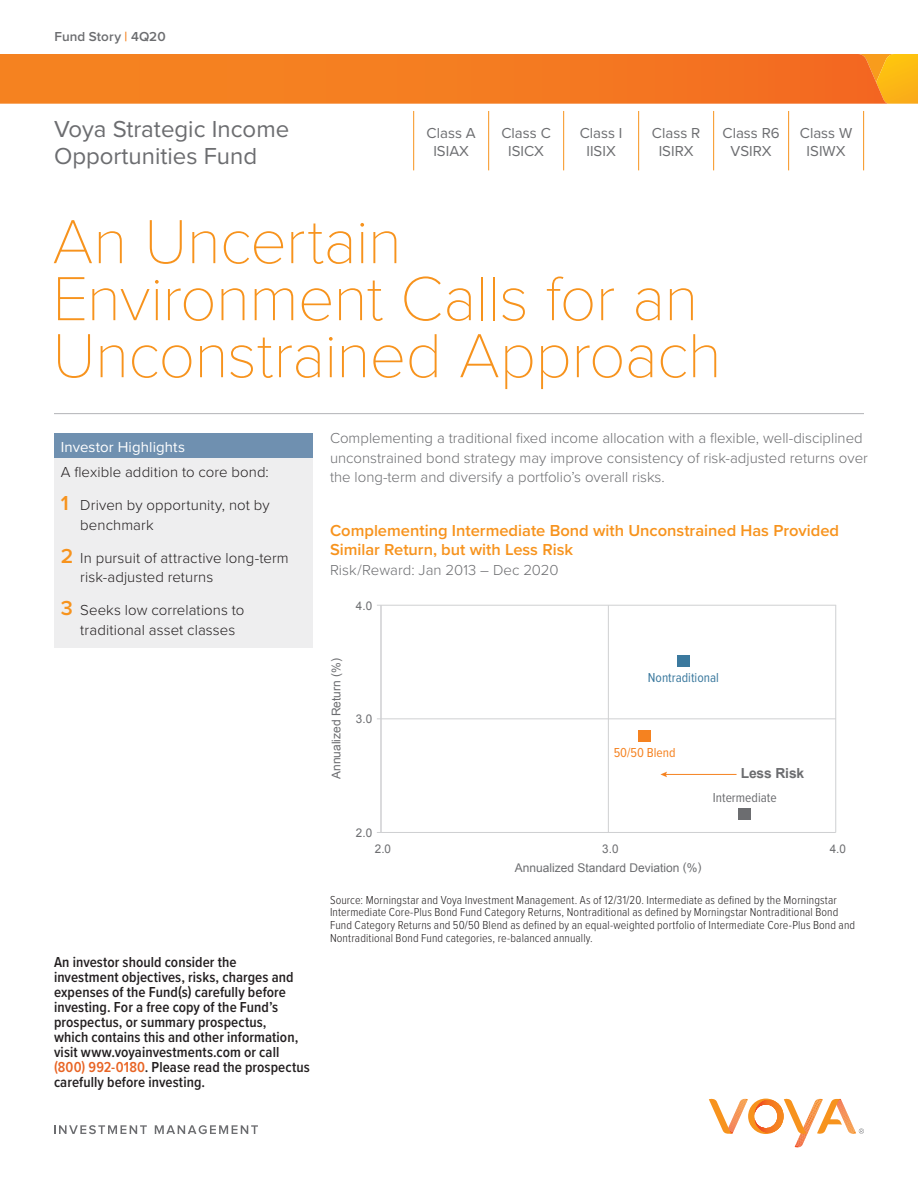
<style>
.page{position:relative;width:918px;height:1188px;background:#fff}
.page>*{position:absolute;margin:0;border:0;box-sizing:border-box;transform-origin:0 0}
.t1{font:100 64.5px/57px "Proxima Nova T";letter-spacing:-.015em;color:#f7931d}
.t2{font:24px/27px "Proxima Nova";color:#6c6d70}
.t3{font:600 16.5px/19.5px "Proxima Nova";color:#f7931d}
.t4{font:600 15px/15px "Proxima Nova Cond";letter-spacing:.005em;color:#231f20}
.t5{font:300 15px/19.5px "Proxima Nova";color:#6c6d70}
.t6{font:300 15px/19.5px "Proxima Nova";letter-spacing:.005em;color:#231f20}
.t7{font:15px/18px "Proxima Nova";color:#6c6d70;text-align:center}
.t8{font:15px "Proxima Nova";letter-spacing:.005em;color:#fff}
.t9{font:700 13.8px "Arial";letter-spacing:-.01em;color:#6c6d70}
.t10{font:600 13.5px "Proxima Nova";letter-spacing:.005em;color:#6c6d70}
.t11{font:13.5px "Proxima Nova Cond";color:#3b799e}
.t12{font:13.5px "Proxima Nova Cond";color:#6c6d70}
.t13{font:13.5px "Proxima Nova Cond";color:#f58220}
.t14{font:300 12px/12.8px "Proxima Nova Cond";letter-spacing:.01em;color:#231f20}
.t15{font:12px "Arial";color:#6c6d70}
.s1{color:#f58220}
.s2{font-weight:600;font-size:21px;color:#f7931d}
.s3{color:#e86424}
</style>
<div class="page">
<svg style="left:888px;top:54px;width:30px;height:50px"></svg>
<svg style="left:0;top:54px;width:888px;height:50px;background:#f47b22"></svg>
<hr style="left:413px;top:111px;width:1px;height:59px;background:#f7931d">
<hr style="left:488px;top:111px;width:1px;height:59px;background:#f7931d">
<hr style="left:563px;top:111px;width:1px;height:59px;background:#f7931d">
<hr style="left:638px;top:111px;width:1px;height:59px;background:#f7931d">
<hr style="left:713px;top:111px;width:1px;height:59px;background:#f7931d">
<hr style="left:788px;top:111px;width:1px;height:59px;background:#f7931d">
<hr style="left:863px;top:111px;width:1px;height:59px;background:#f7931d">
<div style="left:54px;top:433px;width:258px;height:26px;background:#6f90b0"></div>
<div style="left:54px;top:459px;width:258px;height:189px;background:#eeeeef"></div>
<hr style="left:54px;top:413px;width:810px;height:1px;background:#b2b3b7">
<hr style="left:665px;top:774px;width:72px;height:1px;background:#f58220">
<svg style="left:660px;top:772px;width:7px;height:5px"></svg>
<hr style="left:381px;top:832px;width:455px;height:1px;background:#cfd0d2">
<hr style="left:608px;top:605px;width:1px;height:227px;background:#cfd0d2">
<hr style="left:835px;top:605px;width:1px;height:227px;background:#cfd0d2">
<hr style="left:381px;top:605px;width:1px;height:227px;background:#cfd0d2">
<hr style="left:377px;top:832px;width:455px;height:1px;background:#cfd0d2">
<hr style="left:377px;top:718px;width:459px;height:1px;background:#cfd0d2">
<hr style="left:377px;top:605px;width:459px;height:1px;background:#cfd0d2">
<div style="left:739px;top:809px;width:12px;height:11px;background:#6c6d70"></div>
<div style="left:677px;top:655px;width:13px;height:12px;background:#3b799e"></div>
<div style="left:639px;top:730px;width:12px;height:12px;background:#f58220"></div>
<svg style="left:709px;top:1098px;width:155px;height:50px"></svg>
<svg style="left:54px;top:1125px;width:93px;height:9px"></svg>
<svg style="left:155px;top:1125px;width:103px;height:9px"></svg>
<p class="t10" style="left:54px;top:26px;width:113px">Fund Story <span class="s1">|</span> 4Q20</p>
<h2 class="t2" style="left:54px;top:114px;width:237px">Voya Strategic Income<br>Opportunities Fund</h2>
<p class="t7" style="left:427px;top:123px;width:51px">Class A<br>ISIAX</p>
<p class="t7" style="left:501px;top:123px;width:51px">Class C<br>ISICX</p>
<p class="t7" style="left:580px;top:123px;width:44px">Class I<br>IISIX</p>
<p class="t7" style="left:652px;top:123px;width:50px">Class R<br>ISIRX</p>
<p class="t7" style="left:723px;top:123px;width:59px">Class R6<br>VSIRX</p>
<p class="t7" style="left:800px;top:123px;width:54px">Class W<br>ISIWX</p>
<h1 class="t1" style="left:52px;top:209px;width:671px">An Uncertain<br>Environment Calls for an<br>Unconstrained Approach</h1>
<p class="t8" style="left:61px;top:436px;width:126px">Investor Highlights</p>
<p class="t6" style="left:61px;top:462px;width:210px">A flexible addition to core bond:</p>
<p class="t6" style="left:80px;top:495px;width:191px;text-indent:-20px"><span class="s2">1</span> Driven by opportunity, not by benchmark</p>
<p class="t6" style="left:80px;top:547px;width:210px;text-indent:-20px"><span class="s2">2</span> In pursuit of attractive long-term risk-adjusted returns</p>
<p class="t6" style="left:80px;top:600px;width:166px;text-indent:-20px"><span class="s2">3</span> Seeks low correlations to traditional asset classes</p>
<p class="t4" style="left:54px;top:954px;width:257px">An investor should consider the<br>investment objectives, risks, charges and expenses of the Fund(s) carefully before investing. For a free copy of the Fund’s prospectus, or summary prospectus,<br>which contains this and other information, visit www.voyainvestments.com or call <span class="s3">(800) 992-0180</span>. Please read the prospectus carefully before investing.</p>
<p class="t5" style="left:330px;top:428px;width:539px">Complementing a traditional fixed income allocation with a flexible, well-disciplined unconstrained bond strategy may improve consistency of risk-adjusted returns over the long-term and diversify a portfolio’s overall risks.</p>
<h3 class="t3" style="left:330px;top:520px;width:511px">Complementing Intermediate Bond with Unconstrained Has Provided<br>Similar Return, but with Less Risk</h3>
<p class="t5" style="left:330px;top:559px;width:230px">Risk/Reward: Jan 2013 – Dec 2020</p>
<p class="t15" style="left:356px;top:598px;width:18px">4.0</p>
<p class="t15" style="left:328px;top:779px;width:122px;rotate:-90deg">Annualized Return (%)</p>
<p class="t15" style="left:356px;top:711px;width:18px">3.0</p>
<p class="t15" style="left:356px;top:825px;width:18px">2.0</p>
<p class="t11" style="left:648px;top:670px;width:73px">Nontraditional</p>
<p class="t13" style="left:614px;top:745px;width:63px">50/50 Blend</p>
<p class="t9" style="left:741px;top:764px;width:65px">Less Risk</p>
<p class="t12" style="left:713px;top:790px;width:65px">Intermediate</p>
<p class="t15" style="left:375px;top:841px;width:18px">2.0</p>
<p class="t15" style="left:602px;top:841px;width:18px">3.0</p>
<p class="t15" style="left:830px;top:841px;width:18px">4.0</p>
<p class="t15" style="left:515px;top:860px;width:188px">Annualized Standard Deviation (%)</p>
<p class="t14" style="left:330px;top:893px;width:527px">Source: Morningstar and Voya Investment Management. As of 12/31/20. Intermediate as defined by the Morningstar Intermediate Core-Plus Bond Fund Category Returns, Nontraditional as defined by Morningstar Nontraditional Bond Fund Category Returns and 50/50 Blend as defined by an equal-weighted portfolio of Intermediate Core-Plus Bond and Nontraditional Bond Fund categories, re-balanced annually.</p>
</div>
